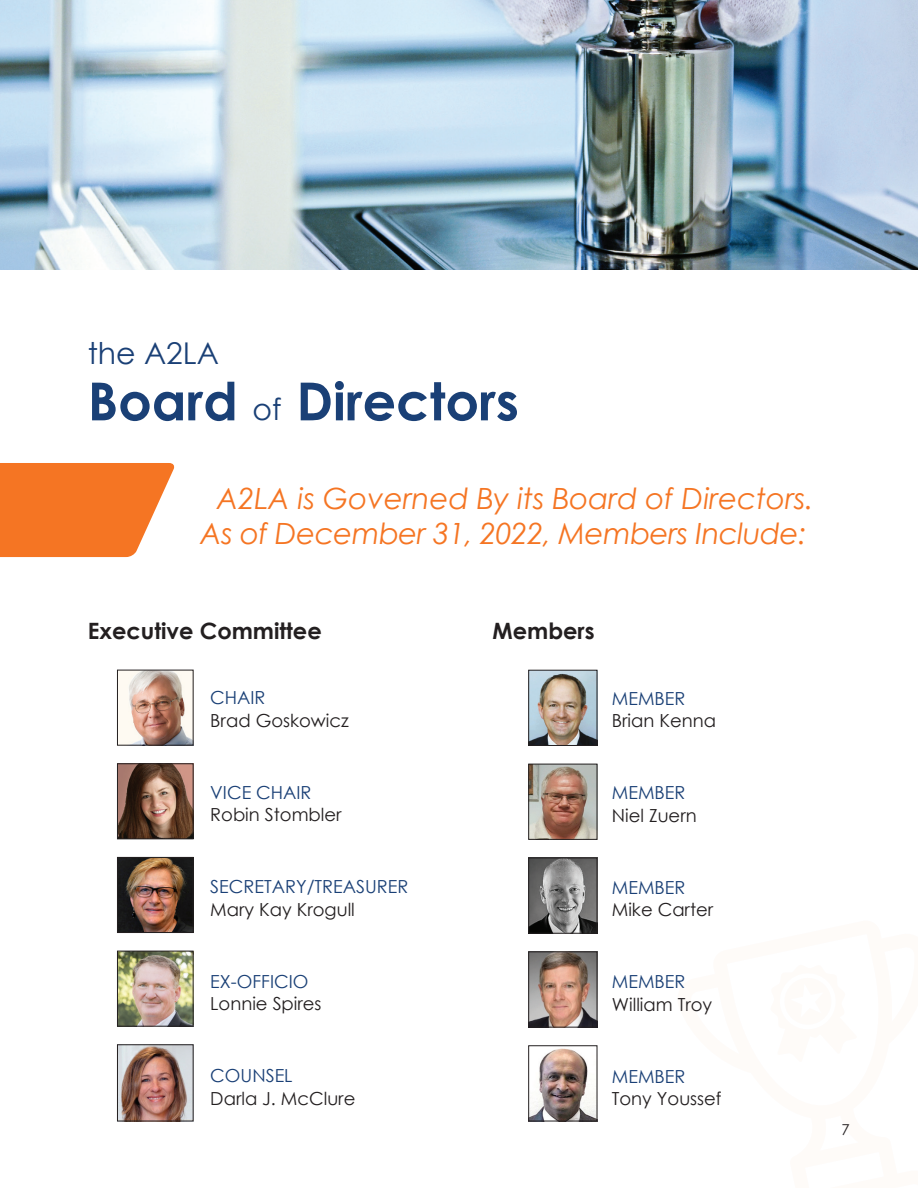
<style>
.page{position:relative;width:918px;height:1188px;background:#fff}
.page>*{position:absolute;margin:0;border:0;box-sizing:border-box;transform-origin:0 0}
.Title_7{font:700 52.5px "Century Gothic";color:#1a4076}
.Title_3{font:30px "Century Gothic";color:#1a4076}
.Sub_Header_1{font:italic 29.25px/35.1px "Century Gothic";color:#f57523;text-align:center}
.Body_Text{font:700 22.5px "Century Gothic";color:#231f20}
.Body_Text-2{font:18px "Century Gothic";color:#231f20}
.Body_Text-3{font:18px "Century Gothic";color:#1a4076}
.Body_Text-4{font:15px "Century Gothic";color:#231f20}
.s1{font-weight:400;font-size:30px}
</style>
<div class="page">
<img style="left:0;top:0;width:918px;height:270px">
<svg style="left:0;top:463px;width:175px;height:94px;background:#f6843c"></svg>
<img style="left:119px;top:672px;width:72px;height:71px">
<div style="left:117px;top:670px;width:76px;height:75px;border:1px solid #231f20"></div>
<img style="left:119px;top:766px;width:72px;height:71px">
<div style="left:117px;top:764px;width:76px;height:75px;border:1px solid #231f20"></div>
<img style="left:119px;top:859px;width:72px;height:72px">
<div style="left:117px;top:857px;width:76px;height:76px;border:1px solid #231f20"></div>
<img style="left:119px;top:953px;width:72px;height:71px">
<div style="left:117px;top:951px;width:76px;height:75px;border:1px solid #231f20"></div>
<img style="left:119px;top:1047px;width:72px;height:72px">
<div style="left:117px;top:1045px;width:76px;height:76px;border:1px solid #231f20"></div>
<img style="left:530px;top:672px;width:65px;height:72px">
<div style="left:528px;top:670px;width:69px;height:76px;border:1px solid #231f20"></div>
<img style="left:530px;top:766px;width:65px;height:72px">
<div style="left:528px;top:764px;width:69px;height:76px;border:1px solid #231f20"></div>
<img style="left:530px;top:860px;width:65px;height:71px">
<div style="left:528px;top:858px;width:69px;height:75px;border:1px solid #231f20"></div>
<img style="left:530px;top:954px;width:65px;height:71px">
<div style="left:528px;top:952px;width:69px;height:75px;border:1px solid #231f20"></div>
<img style="left:530px;top:1048px;width:65px;height:71px">
<div style="left:528px;top:1046px;width:69px;height:75px;border:1px solid #231f20"></div>
<p class="Title_3" style="left:88px;top:333px;width:133px">the A2LA</p>
<p class="Title_7" style="left:88px;top:361px;width:433px">Board <span class="s1">of</span> Directors</p>
<p class="Sub_Header_1" style="left:200px;top:480px;width:615px">A2LA is Governed By its Board of Directors.<br>As of December 31, 2022, Members Include:</p>
<p class="Body_Text" style="left:88px;top:613px;width:236px">Executive Committee</p>
<p class="Body_Text" style="left:493px;top:613px;width:104px">Members</p>
<p class="Body_Text-3" style="left:210px;top:685px;width:57px">CHAIR</p>
<p class="Body_Text-2" style="left:210px;top:708px;width:140px">Brad Goskowicz</p>
<p class="Body_Text-3" style="left:612px;top:685px;width:75px">MEMBER</p>
<p class="Body_Text-2" style="left:612px;top:708px;width:106px">Brian Kenna</p>
<p class="Body_Text-3" style="left:210px;top:780px;width:103px">VICE CHAIR</p>
<p class="Body_Text-2" style="left:210px;top:802px;width:133px">Robin Stombler</p>
<p class="Body_Text-3" style="left:612px;top:780px;width:75px">MEMBER</p>
<p class="Body_Text-2" style="left:612px;top:802px;width:86px">Niel Zuern</p>
<p class="Body_Text-3" style="left:210px;top:874px;width:200px">SECRETARY/TREASURER</p>
<p class="Body_Text-2" style="left:210px;top:897px;width:146px">Mary Kay Krogull</p>
<p class="Body_Text-3" style="left:612px;top:874px;width:75px">MEMBER</p>
<p class="Body_Text-2" style="left:612px;top:897px;width:103px">Mike Carter</p>
<p class="Body_Text-3" style="left:210px;top:969px;width:100px">EX-OFFICIO</p>
<p class="Body_Text-2" style="left:210px;top:991px;width:113px">Lonnie Spires</p>
<p class="Body_Text-3" style="left:612px;top:969px;width:75px">MEMBER</p>
<p class="Body_Text-2" style="left:612px;top:991px;width:102px">William Troy</p>
<p class="Body_Text-3" style="left:210px;top:1063px;width:84px">COUNSEL</p>
<p class="Body_Text-2" style="left:210px;top:1086px;width:147px">Darla J. McClure</p>
<p class="Body_Text-3" style="left:612px;top:1063px;width:75px">MEMBER</p>
<p class="Body_Text-2" style="left:612px;top:1086px;width:111px">Tony Youssef</p>
<p class="Body_Text-4" style="left:841px;top:1120px;width:10px">7</p>
</div>
